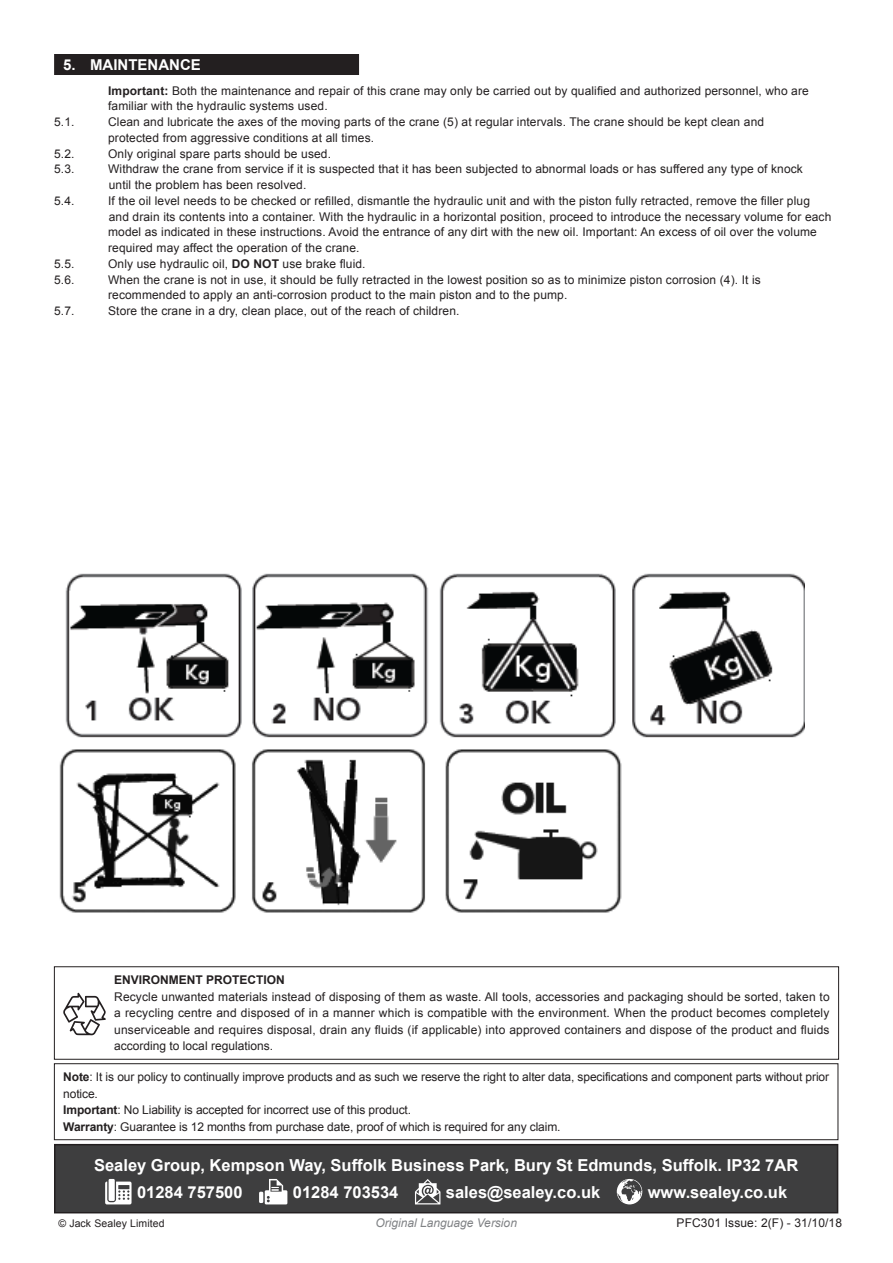
<style>
.page{position:relative;width:893px;height:1263px;background:#fff}
.page>*{position:absolute;margin:0;border:0;box-sizing:border-box;transform-origin:0 0}
.Footer_Contact_Infor{font:700 16.5px "Arial";color:#fff}
.t1{font:700 15px "Arial";color:#fff}
.Enviroment_Protectio{font:12px/15.8px "Arial";letter-spacing:.01em;color:#231f20}
.Important_Notificati{font:12px/16.5px "Arial";letter-spacing:-.01em;color:#231f20}
.Body{font:12px/15.8px "Arial";letter-spacing:.01em;color:#231f20}
.Body__Footer{font:12px "Arial";letter-spacing:.01em;color:#231f20}
.t2{font:italic 12px "Arial";color:#808285}
.Enviroment_Protectio-2{font:700 12px "Arial";color:#231f20}
.Body__Justified__7pt{font:10.5px "Arial";letter-spacing:.01em;color:#231f20}
.s1{font-weight:700}
</style>
<div class="page">
<img style="left:65px;top:573px;width:739px;height:165px">
<img style="left:59px;top:749px;width:563px;height:164px">
<div style="left:54px;top:54px;width:305px;height:21px;background:#231f20"></div>
<div style="left:55px;top:1145px;width:783px;height:68px;background:#3e3e3f"></div>
<svg style="left:105px;top:1181px;width:27px;height:23px"></svg>
<div style="left:109px;top:1179px;width:6px;height:22px;background:#fff"></div>
<svg style="left:259px;top:1192px;width:4px;height:11px"></svg>
<svg style="left:265px;top:1179px;width:22px;height:25px"></svg>
<svg style="left:415px;top:1179px;width:25px;height:25px"></svg>
<svg style="left:617px;top:1179px;width:25px;height:25px"></svg>
<div style="left:54px;top:1144px;width:784px;height:69px;border:2px solid #231f20"></div>
<div style="left:54px;top:1063px;width:784px;height:77px;border:1px solid #231f20"></div>
<div style="left:54px;top:966px;width:785px;height:94px;border:1px solid #231f20"></div>
<svg style="left:63px;top:993px;width:43px;height:42px"></svg>
<p class="t1" style="left:63px;top:55px;width:139px">5. MAINTENANCE</p>
<p class="Body" style="left:108px;top:83px;width:702px"><span class="s1">Important:</span> Both the maintenance and repair of this crane may only be carried out by qualified and authorized personnel, who are familiar with the hydraulic systems used.</p>
<p class="Enviroment_Protectio" style="left:54px;top:114px;width:22px">5.1.</p>
<p class="Enviroment_Protectio" style="left:108px;top:114px;width:657px">Clean and lubricate the axes of the moving parts of the crane (5) at regular intervals. The crane should be kept clean and protected from aggressive conditions at all times.</p>
<p class="Enviroment_Protectio" style="left:54px;top:146px;width:22px">5.2.</p>
<p class="Enviroment_Protectio" style="left:108px;top:146px;width:224px">Only original spare parts should be used.</p>
<p class="Enviroment_Protectio" style="left:54px;top:161px;width:22px">5.3.</p>
<p class="Enviroment_Protectio" style="left:108px;top:161px;width:696px">Withdraw the crane from service if it is suspected that it has been subjected to abnormal loads or has suffered any type of knock until the problem has been resolved.</p>
<p class="Enviroment_Protectio" style="left:54px;top:193px;width:22px">5.4.</p>
<p class="Enviroment_Protectio" style="left:108px;top:193px;width:725px">If the oil level needs to be checked or refilled, dismantle the hydraulic unit and with the piston fully retracted, remove the filler plug and drain its contents into a container. With the hydraulic in a horizontal position, proceed to introduce the necessary volume for each model as indicated in these instructions. Avoid the entrance of any dirt with the new oil. Important: An excess of oil over the volume required may affect the operation of the crane.</p>
<p class="Enviroment_Protectio" style="left:54px;top:256px;width:22px">5.5.</p>
<p class="Enviroment_Protectio" style="left:108px;top:256px;width:259px">Only use hydraulic oil, <span class="s1">DO NOT</span> use brake fluid.</p>
<p class="Enviroment_Protectio" style="left:54px;top:272px;width:22px">5.6.</p>
<p class="Enviroment_Protectio" style="left:108px;top:272px;width:654px">When the crane is not in use, it should be fully retracted in the lowest position so as to minimize piston corrosion (4). It is recommended to apply an anti-corrosion product to the main piston and to the pump.</p>
<p class="Enviroment_Protectio" style="left:54px;top:303px;width:22px">5.7.</p>
<p class="Enviroment_Protectio" style="left:108px;top:303px;width:353px">Store the crane in a dry, clean place, out of the reach of children.</p>
<p class="Enviroment_Protectio-2" style="left:114px;top:972px;width:172px">ENVIRONMENT PROTECTION</p>
<p class="Enviroment_Protectio" style="left:114px;top:988px;width:717px;line-height:16.5px;text-align:justify">Recycle unwanted materials instead of disposing of them as waste. All tools, accessories and packaging should be sorted, taken to a recycling centre and disposed of in a manner which is compatible with the environment. When the product becomes completely unserviceable and requires disposal, drain any fluids (if applicable) into approved containers and dispose of the product and fluids according to local regulations.</p>
<p class="Important_Notificati" style="left:63px;top:1069px;width:767px"><span class="s1">Note</span>: It is our policy to continually improve products and as such we reserve the right to alter data, specifications and component parts without prior notice.</p>
<p class="Important_Notificati" style="left:63px;top:1102px;width:349px"><span class="s1">Important</span>: No Liability is accepted for incorrect use of this product.</p>
<p class="Important_Notificati" style="left:63px;top:1118px;width:499px"><span class="s1">Warranty</span>: Guarantee is 12 months from purchase date, proof of which is required for any claim.</p>
<p class="Footer_Contact_Infor" style="left:94px;top:1155px;width:706px">Sealey Group, Kempson Way, Suffolk Business Park, Bury St Edmunds, Suffolk. IP32 7AR</p>
<p class="Footer_Contact_Infor" style="left:137px;top:1181px;width:107px">01284 757500</p>
<p class="Footer_Contact_Infor" style="left:293px;top:1181px;width:107px">01284 703534</p>
<p class="Footer_Contact_Infor" style="left:446px;top:1181px;width:156px">sales@sealey.co.uk</p>
<p class="Footer_Contact_Infor" style="left:648px;top:1181px;width:141px">www.sealey.co.uk</p>
<p class="Body__Justified__7pt" style="left:58px;top:1216px;width:108px">© Jack Sealey Limited</p>
<p class="t2" style="left:375px;top:1215px;width:143px">Original Language Version</p>
<p class="Body__Footer" style="left:677px;top:1215px;width:167px">PFC301 Issue: 2(F) - 31/10/18</p>
</div>
